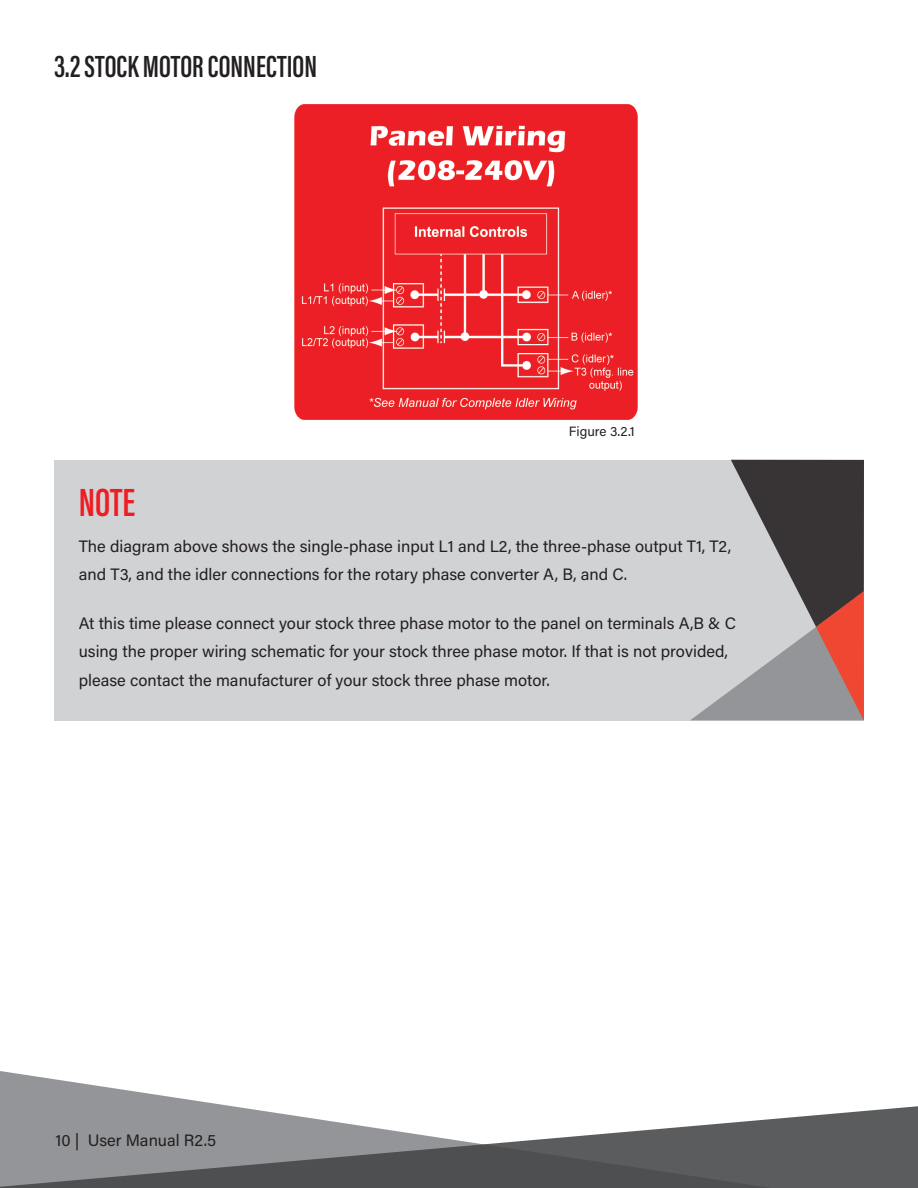
<style>
.page{position:relative;width:918px;height:1188px;background:#fff}
.page>*{position:absolute;margin:0;border:0;box-sizing:border-box;transform-origin:0 0}
.t1{font:600 40.5px "Acumin Pro Extra Cond";color:#ee1d23}
.t2{font:600 31.5px "Acumin Pro Extra Cond";color:#231f20}
.t3{font:16.5px/28.5px "Acumin Pro";color:#231f20}
.t4{font:13.5px "Acumin Pro";color:#231f20}
</style>
<div class="page">
<svg style="left:0;top:1071px;width:184px;height:28px"></svg>
<svg style="left:0;top:1099px;width:918px;height:89px"></svg>
<img style="left:294px;top:104px;width:344px;height:316px">
<div style="left:54px;top:460px;width:810px;height:260px;background:#d1d2d4"></div>
<svg style="left:691px;top:460px;width:173px;height:260px"></svg>
<h2 class="t2" style="left:54px;top:47px;width:265px">3.2 STOCK MOTOR CONNECTION</h2>
<p class="t4" style="left:569px;top:422px;width:67px">Figure 3.2.1</p>
<h1 class="t1" style="left:79px;top:478px;width:58px">NOTE</h1>
<p class="t3" style="left:79px;top:531px;width:654px">The diagram above shows the single-phase input L1 and L2, the three-phase output T1, T2, and T3, and the idler connections for the rotary phase converter A, B, and C.</p>
<p class="t3" style="left:79px;top:608px;width:659px">At this time please connect your stock three phase motor to the panel on terminals A,B &amp; C using the proper wiring schematic for your stock three phase motor. If that is not provided, please contact the manufacturer of your stock three phase motor.</p>
<p class="t3" style="left:56px;top:1125px;width:162px">10 | User Manual R2.5</p>
</div>
